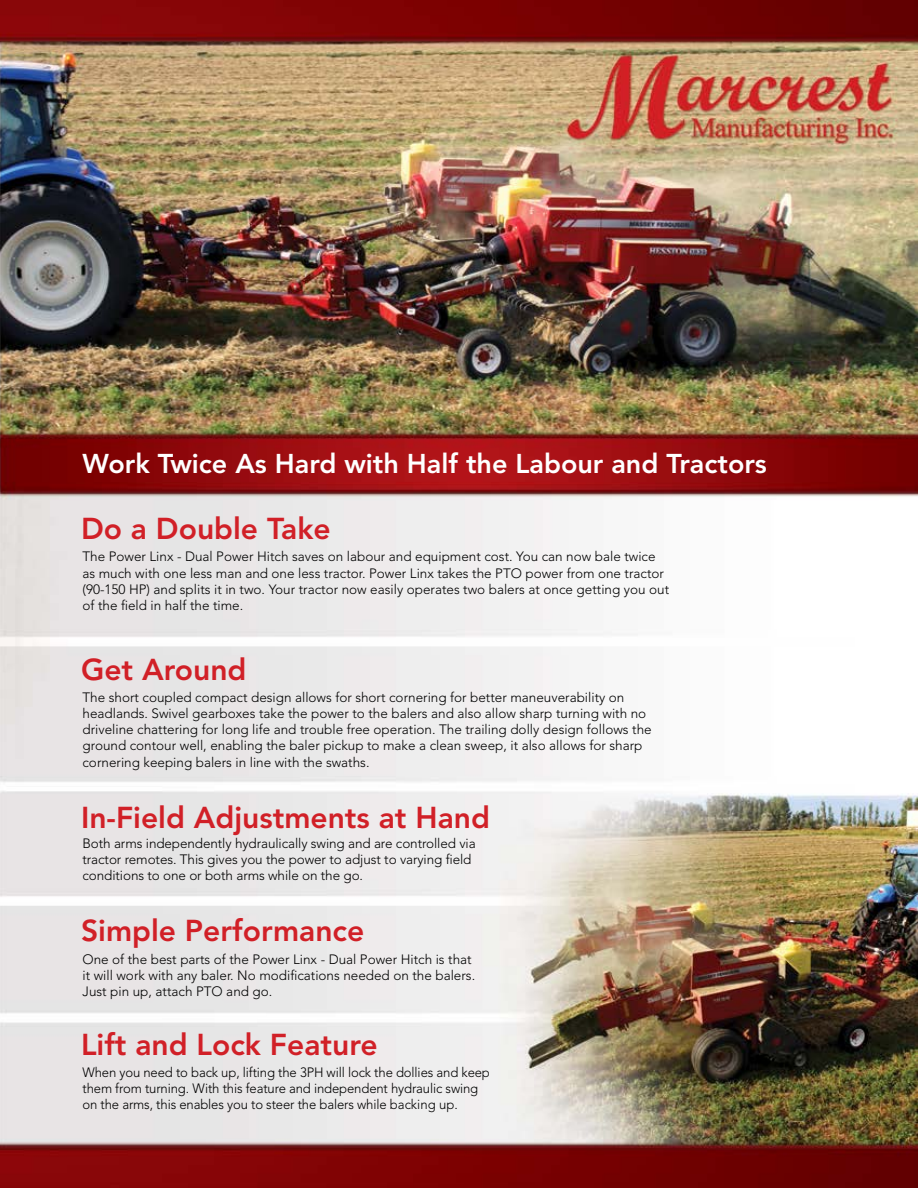
<style>
.page{position:relative;width:918px;height:1188px;background:#fff}
.page>*{position:absolute;margin:0;border:0;box-sizing:border-box;transform-origin:0 0}
.t1{font:800 30px "Avenir";color:#d12027}
.t2{font:800 27px "Avenir";color:#fff}
.t3{font:300 13.5px/16.2px "Avenir";color:#000}
</style>
<div class="page">
<img style="left:0;top:0;width:918px;height:1188px">
<h2 class="t2" style="left:82px;top:448px;width:686px">Work Twice As Hard with Half the Labour and Tractors</h2>
<h1 class="t1" style="left:81px;top:511px;width:251px">Do a Double Take</h1>
<p class="t3" style="left:82px;top:549px;width:588px">The Power Linx - Dual Power Hitch saves on labour and equipment cost. You can now bale twice as much with one less man and one less tractor. Power Linx takes the PTO power from one tractor (90-150 HP) and splits it in two. Your tractor now easily operates two balers at once getting you out of the field in half the time.</p>
<h1 class="t1" style="left:81px;top:652px;width:167px">Get Around</h1>
<p class="t3" style="left:82px;top:689px;width:571px">The short coupled compact design allows for short cornering for better maneuverability on headlands. Swivel gearboxes take the power to the balers and also allow sharp turning with no driveline chattering for long life and trouble free operation. The trailing dolly design follows the ground contour well, enabling the baler pickup to make a clean sweep, it also allows for sharp cornering keeping balers in line with the swaths.</p>
<h1 class="t1" style="left:81px;top:800px;width:410px">In-Field Adjustments at Hand</h1>
<p class="t3" style="left:82px;top:835px;width:395px">Both arms independently hydraulically swing and are controlled via tractor remotes. This gives you the power to adjust to varying field conditions to one or both arms while on the go.</p>
<h1 class="t1" style="left:81px;top:913px;width:285px">Simple Performance</h1>
<p class="t3" style="left:82px;top:951px;width:394px">One of the best parts of the Power Linx - Dual Power Hitch is that it will work with any baler. No modifications needed on the balers.<br>Just pin up, attach PTO and go.</p>
<h1 class="t1" style="left:81px;top:1027px;width:298px">Lift and Lock Feature</h1>
<p class="t3" style="left:82px;top:1064px;width:409px">When you need to back up, lifting the 3PH will lock the dollies and keep them from turning. With this feature and independent hydraulic swing on the arms, this enables you to steer the balers while backing up.</p>
</div>
